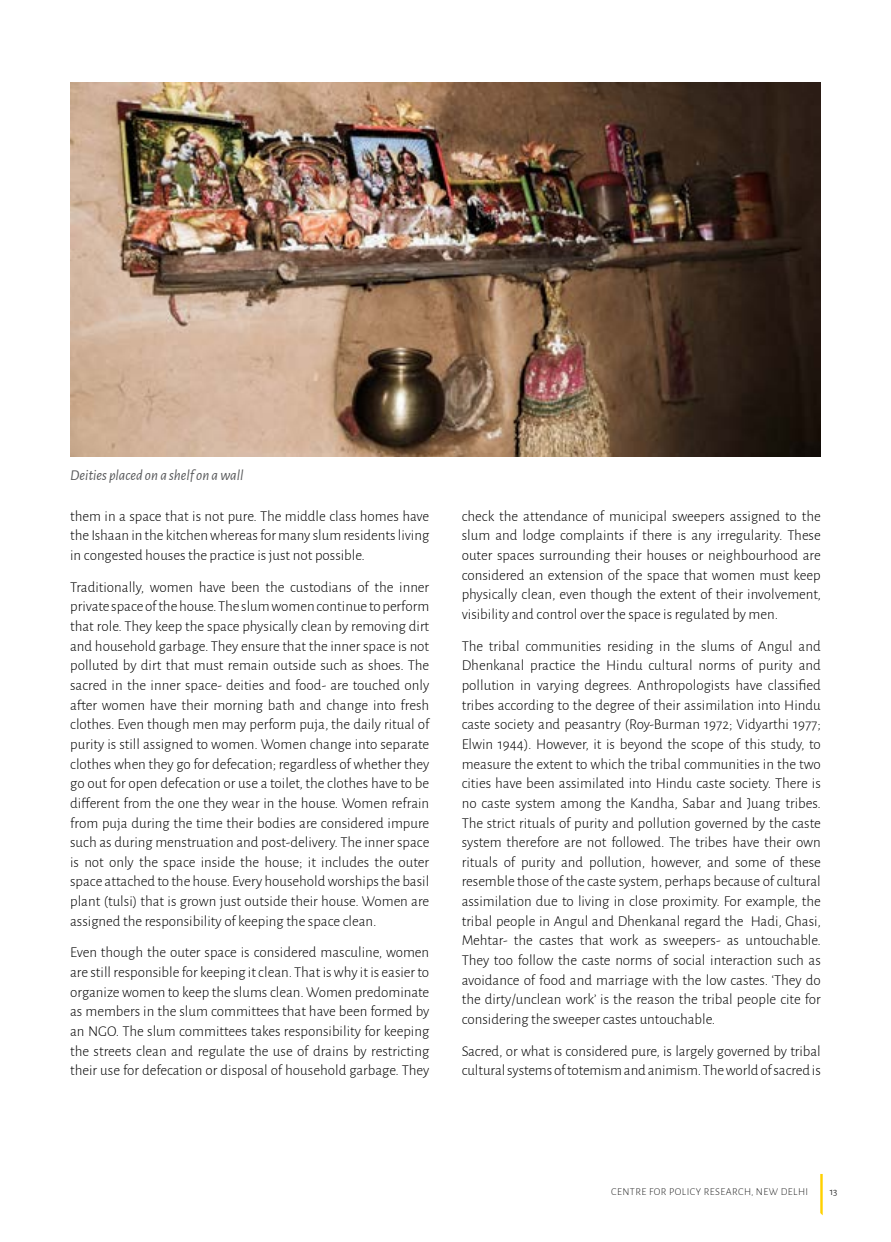
<style>
.page{position:relative;width:891px;height:1242px;background:#fff}
.page>*{position:absolute;margin:0;border:0;box-sizing:border-box;transform-origin:0 0}
.t1{font:300 15px/19.6px "Alegreya Sans";color:#000;text-align:justify}
.t2{font:italic 15px "Alegreya Sans";color:#58595b}
.t3{font:300 10.5px "Alegreya Sans";letter-spacing:.04em;color:#000}
.t4{font:10.5px "Alegreya Sans";color:#000}
</style>
<div class="page">
<svg style="left:820px;top:1174px;width:3px;height:41px"></svg>
<img style="left:70px;top:83px;width:751px;height:374px">
<p class="t2" style="left:70px;top:465px;width:175px">Deities placed on a shelf on a wall</p>
<p class="t1" style="left:70px;top:506px;width:361px">them in a space that is not pure. The middle class homes have the Ishaan in the kitchen whereas for many slum residents living in congested houses the practice is just not possible.</p>
<p class="t1" style="left:70px;top:577px;width:361px">Traditionally, women have been the custodians of the inner private space of the house. The slum women continue to perform that role. They keep the space physically clean by removing dirt and household garbage. They ensure that the inner space is not polluted by dirt that must remain outside such as shoes. The sacred in the inner space- deities and food- are touched only after women have their morning bath and change into fresh clothes. Even though men may perform puja, the daily ritual of purity is still assigned to women. Women change into separate clothes when they go for defecation; regardless of whether they go out for open defecation or use a toilet, the clothes have to be different from the one they wear in the house. Women refrain from puja during the time their bodies are considered impure such as during menstruation and post-delivery. The inner space is not only the space inside the house; it includes the outer space attached to the house. Every household worships the basil plant (tulsi) that is grown just outside their house. Women are assigned the responsibility of keeping the space clean.</p>
<p class="t1" style="left:70px;top:942px;width:361px">Even though the outer space is considered masculine, women are still responsible for keeping it clean. That is why it is easier to organize women to keep the slums clean. Women predominate as members in the slum committees that have been formed by an NGO. The slum committees takes responsibility for keeping the streets clean and regulate the use of drains by restricting their use for defecation or disposal of household garbage. They</p>
<p class="t1" style="left:462px;top:506px;width:361px">check the attendance of municipal sweepers assigned to the slum and lodge complaints if there is any irregularity. These outer spaces surrounding their houses or neighbourhood are considered an extension of the space that women must keep physically clean, even though the extent of their involvement, visibility and control over the space is regulated by men.</p>
<p class="t1" style="left:462px;top:636px;width:361px">The tribal communities residing in the slums of Angul and Dhenkanal practice the Hindu cultural norms of purity and pollution in varying degrees. Anthropologists have classified tribes according to the degree of their assimilation into Hindu caste society and peasantry (Roy-Burman 1972; Vidyarthi 1977; Elwin 1944). However, it is beyond the scope of this study, to measure the extent to which the tribal communities in the two cities have been assimilated into Hindu caste society. There is no caste system among the Kandha, Sabar and Juang tribes.<br>The strict rituals of purity and pollution governed by the caste system therefore are not followed. The tribes have their own rituals of purity and pollution, however, and some of these resemble those of the caste system, perhaps because of cultural assimilation due to living in close proximity. For example, the tribal people in Angul and Dhenkanal regard the Hadi, Ghasi, Mehtar- the castes that work as sweepers- as untouchable.<br>They too follow the caste norms of social interaction such as avoidance of food and marriage with the low castes. ‘They do the dirty/unclean work’ is the reason the tribal people cite for considering the sweeper castes untouchable.</p>
<p class="t1" style="left:462px;top:1041px;width:361px">Sacred, or what is considered pure, is largely governed by tribal cultural systems of totemism and animism. The world of sacred is</p>
<p class="t3" style="left:611px;top:1185px;width:199px">CENTRE FOR POLICY RESEARCH, NEW DELHI</p>
<p class="t4" style="left:830px;top:1184px;width:9px">13</p>
</div>
